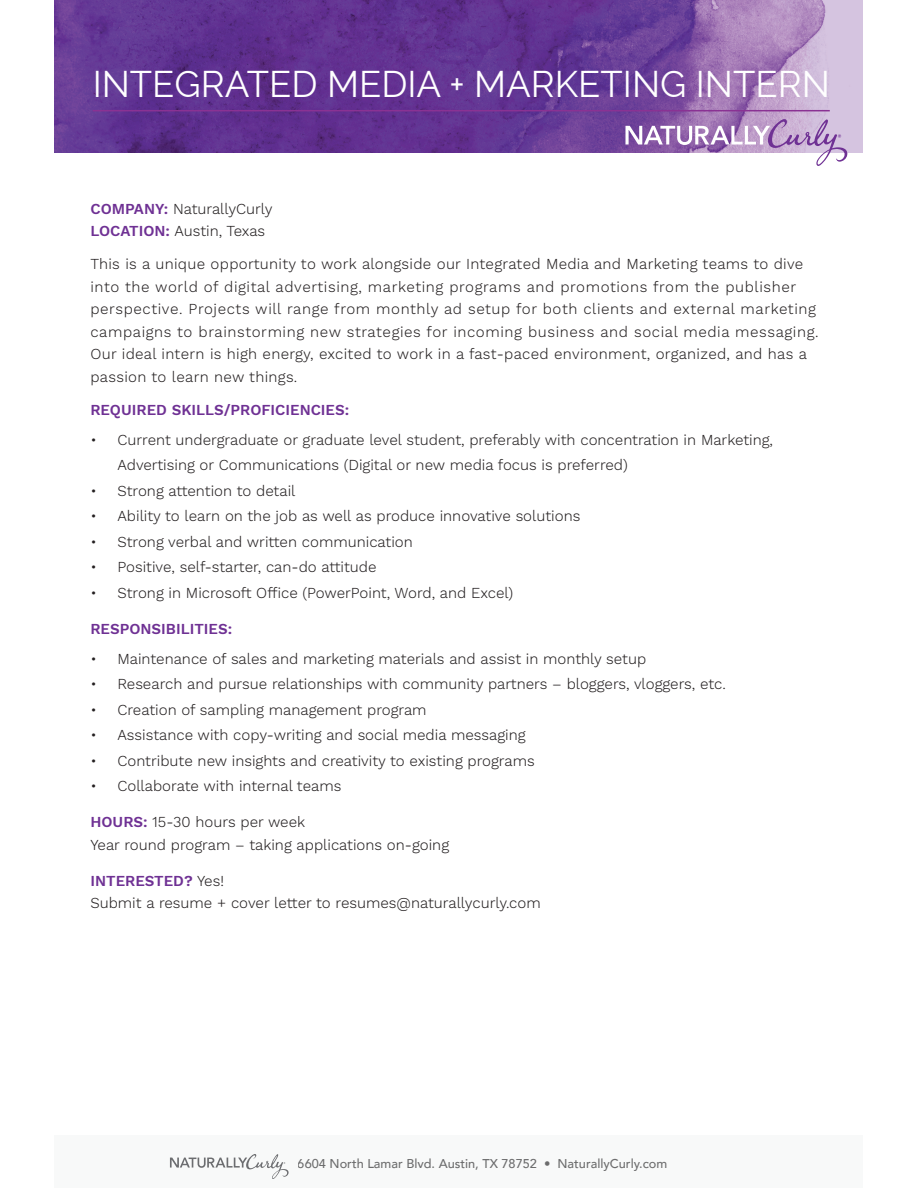
<style>
.page{position:relative;width:918px;height:1188px;background:#fff}
.page>*{position:absolute;margin:0;border:0;box-sizing:border-box;transform-origin:0 0}
.t1{font:36.45px "Raleway";color:#fff}
.t2{font:300 15px/22.5px "Work Sans";color:#231f20}
.t3{font:300 15px/22.5px "Work Sans";letter-spacing:.03em;color:#231f20}
.t4{font:600 15px "Work Sans";color:#6f3194}
.t5{font:500 12.75px "Avenir";color:#3e3e3f}
.s1{font-weight:600;color:#6f3194}
</style>
<div class="page">
<svg style="left:55px;top:0;width:808px;height:153px;background:#71469b"></svg>
<hr style="left:93px;top:110px;width:737px;height:1px;background:#8a3293">
<svg style="left:625px;top:118px;width:223px;height:48px"></svg>
<div style="left:55px;top:1135px;width:808px;height:53px;background:#f2f3f4"></div>
<svg style="left:170px;top:1154px;width:119px;height:25px"></svg>
<h1 class="t1" style="left:93px;top:63px;width:739px">INTEGRATED MEDIA + MARKETING INTERN</h1>
<p class="t2" style="left:90px;top:198px;width:184px"><span class="s1">COMPANY:</span> NaturallyCurly<br><span class="s1">LOCATION:</span> Austin, Texas</p>
<p class="t3" style="left:90px;top:254px;width:730px">This is a unique opportunity to work alongside our Integrated Media and Marketing teams to dive into the world of digital advertising, marketing programs and promotions from the publisher perspective. Projects will range from monthly ad setup for both clients and external marketing campaigns to brainstorming new strategies for incoming business and social media messaging.<br>Our ideal intern is high energy, excited to work in a fast-paced environment, organized, and has a passion to learn new things.</p>
<p class="t4" style="left:90px;top:401px;width:260px">REQUIRED SKILLS/PROFICIENCIES:</p>
<p class="t2" style="left:117px;top:428px;width:657px;line-height:25.5px;text-indent:-27px">• Current undergraduate or graduate level student, preferably with concentration in Marketing,<br>Advertising or Communications (Digital or new media focus is preferred)</p>
<p class="t2" style="left:90px;top:480px;width:207px">• Strong attention to detail</p>
<p class="t2" style="left:90px;top:506px;width:491px">• Ability to learn on the job as well as produce innovative solutions</p>
<p class="t2" style="left:90px;top:531px;width:324px">• Strong verbal and written communication</p>
<p class="t2" style="left:90px;top:557px;width:288px">• Positive, self-starter, can-do attitude</p>
<p class="t2" style="left:90px;top:582px;width:424px">• Strong in Microsoft Office (PowerPoint, Word, and Excel)</p>
<p class="t4" style="left:90px;top:620px;width:143px">RESPONSIBILITIES:</p>
<p class="t2" style="left:90px;top:648px;width:557px">• Maintenance of sales and marketing materials and assist in monthly setup</p>
<p class="t2" style="left:90px;top:674px;width:637px">• Research and pursue relationships with community partners – bloggers, vloggers, etc.</p>
<p class="t2" style="left:90px;top:699px;width:338px">• Creation of sampling management program</p>
<p class="t2" style="left:90px;top:725px;width:437px">• Assistance with copy-writing and social media messaging</p>
<p class="t2" style="left:90px;top:750px;width:446px">• Contribute new insights and creativity to existing programs</p>
<p class="t2" style="left:90px;top:776px;width:253px">• Collaborate with internal teams</p>
<p class="t2" style="left:90px;top:812px;width:360px"><span class="s1">HOURS:</span> 15-30 hours per week<br>Year round program – taking applications on-going</p>
<p class="t2" style="left:90px;top:870px;width:452px"><span class="s1">INTERESTED?</span> Yes!<br>Submit a resume + cover letter to resumes@naturallycurly.com</p>
<p class="t5" style="left:298px;top:1152px;width:371px">6604 North Lamar Blvd. Austin, TX 78752 • NaturallyCurly.com</p>
</div>
